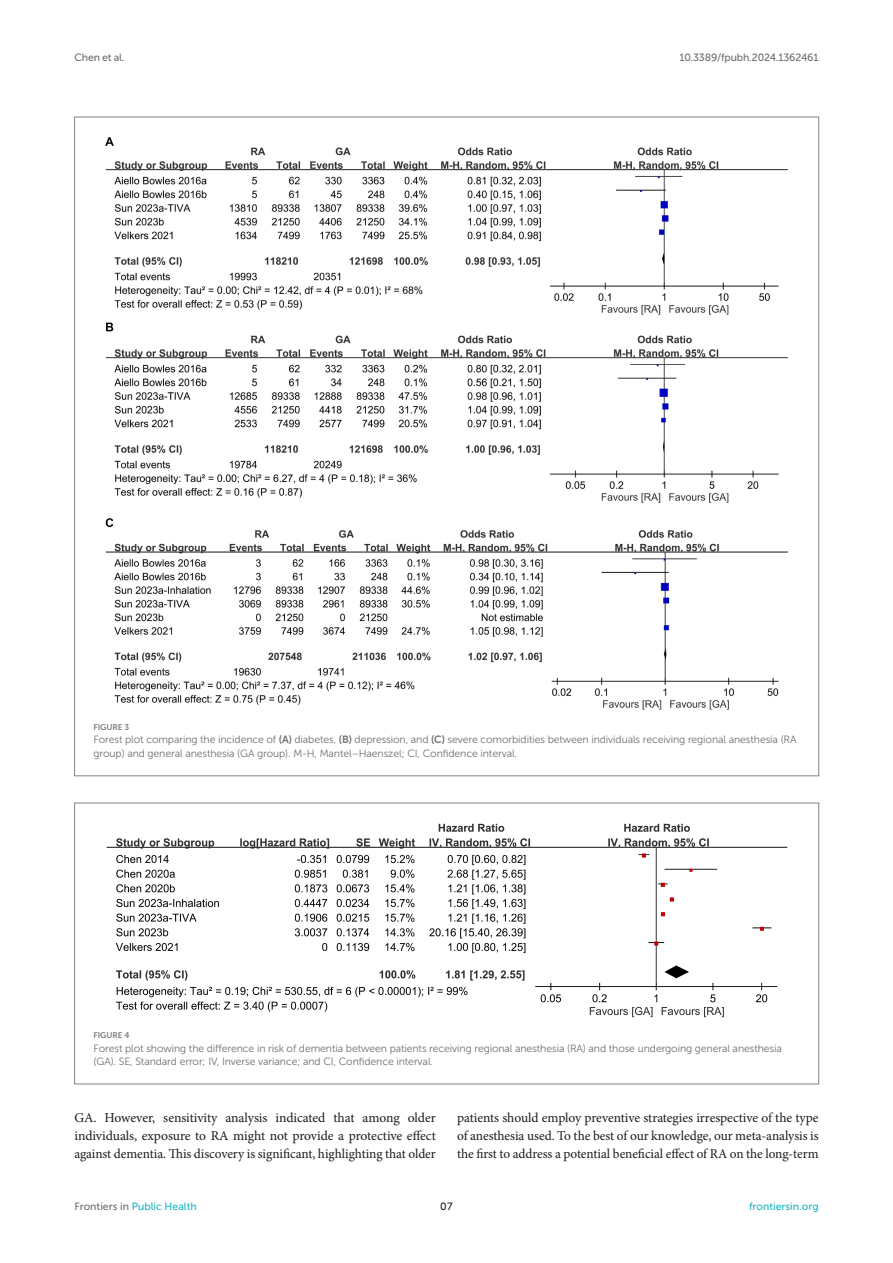
<style>
.page{position:relative;width:893px;height:1263px;background:#fff}
.page>*{position:absolute;margin:0;border:0;box-sizing:border-box;transform-origin:0 0}
.TEXT{font:13.5px/18px "Minion Pro";letter-spacing:-.005em;color:#1b1c1b;text-align:justify}
.FIG_LEG{font:10.5px/13.5px "Museo Sans 300";letter-spacing:-.01em;color:#706f70}
.t1{font:10.5px "Museo Sans 500";color:#1db5c3}
.t2{font:10.5px "Museo Sans 500";letter-spacing:-.015em;color:#706f70}
.t3{font:10.5px "Museo Sans 500";color:#1b1c1b}
.FIG_HD{font:8.25px "Museo Sans 700";letter-spacing:-.01em;color:#7e7f7f}
.s1{font-family:"Museo Sans 700"}
.s2{color:#706f70}
</style>
<div class="page">
<img style="left:105px;top:137px;width:683px;height:573px">
<img style="left:106px;top:823px;width:682px;height:195px">
<p class="t2" style="left:74px;top:51px;width:52px">Chen et al.</p>
<p class="t2" style="left:679px;top:51px;width:141px">10.3389/fpubh.2024.1362461</p>
<p class="FIG_HD" style="left:94px;top:722px;width:37px">FIGURE 3</p>
<p class="FIG_LEG" style="left:94px;top:733px;width:704px">Forest plot comparing the incidence of <span class="s1">(A)</span> diabetes, <span class="s1">(B)</span> depression, and <span class="s1">(C)</span> severe comorbidities between individuals receiving regional anesthesia (RA group) and general anesthesia (GA group). M-H, Mantel–Haenszel; CI, Confidence interval.</p>
<p class="FIG_HD" style="left:94px;top:1030px;width:37px">FIGURE 4</p>
<p class="FIG_LEG" style="left:94px;top:1041px;width:690px">Forest plot showing the difference in risk of dementia between patients receiving regional anesthesia (RA) and those undergoing general anesthesia (GA). SE, Standard error; IV, Inverse variance; and CI, Confidence interval.</p>
<p class="TEXT" style="left:74px;top:1109px;width:363px">GA. However, sensitivity analysis indicated that among older individuals, exposure to RA might not provide a protective effect against dementia. This discovery is significant, highlighting that older</p>
<p class="TEXT" style="left:457px;top:1109px;width:363px">patients should employ preventive strategies irrespective of the type of anesthesia used. To the best of our knowledge, our meta-analysis is the first to address a potential beneficial effect of RA on the long-term</p>
<p class="t1" style="left:74px;top:1200px;width:124px"><span class="s2">Frontiers in</span> Public Health</p>
<p class="t3" style="left:440px;top:1200px;width:14px">07</p>
<p class="t1" style="left:749px;top:1200px;width:71px">frontiersin.org</p>
</div>
